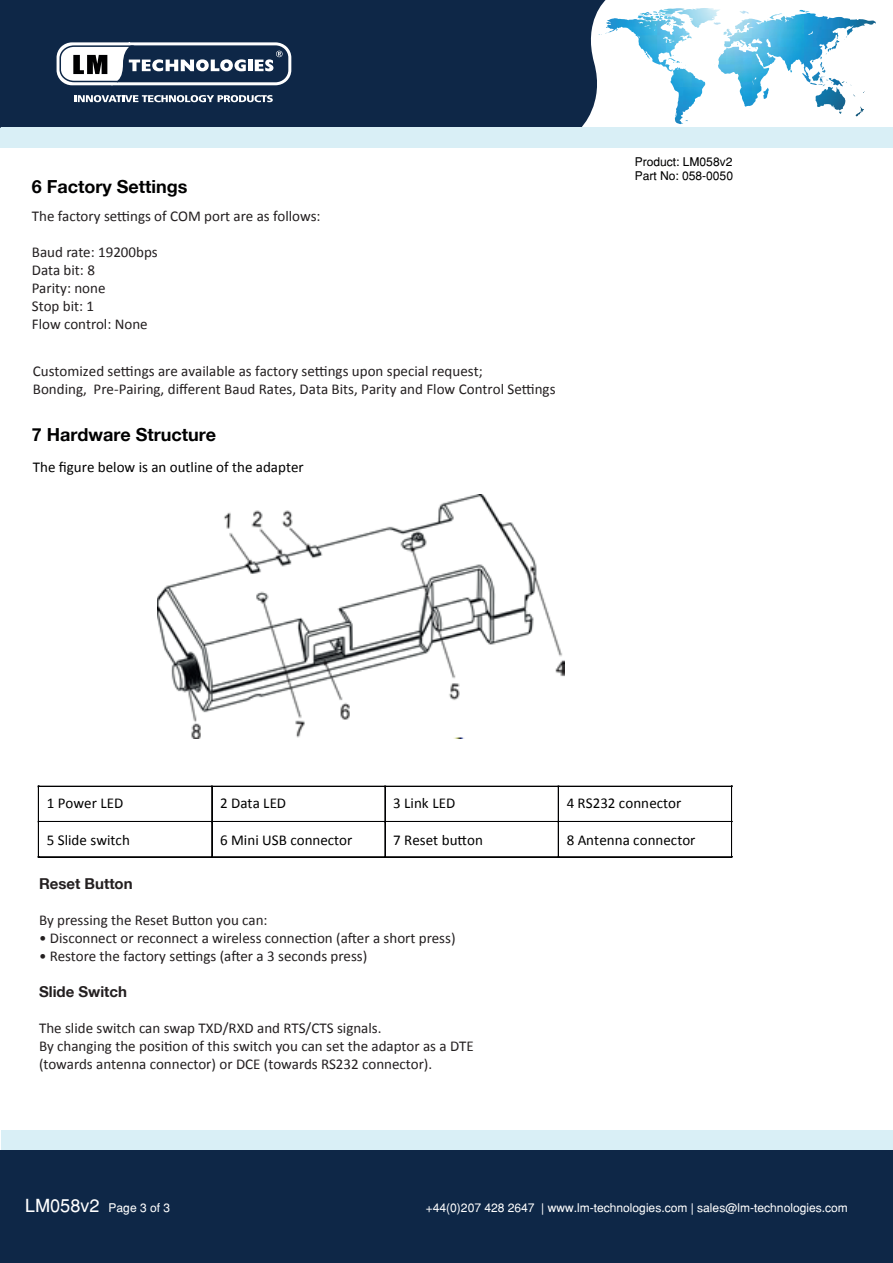
<style>
.page{position:relative;width:893px;height:1263px;background:#fff}
.page>*{position:absolute;margin:0;border:0;box-sizing:border-box;transform-origin:0 0}
.t1{font:700 18px "Helvetica 75";color:#000001}
.t2{font:15px/18px "Calibri";color:#231f20}
.t3{font:15px "Calibri";color:#000001}
.t4{font:700 15px "Helvetica 75";color:#231f20}
.t5{font:12px "Helvetica";color:#fff}
.t6{font:12px/14.4px "Helvetica";color:#000001}
.s1{font-size:18px}
</style>
<div class="page">
<img style="left:672px;top:16px;width:4px;height:10px">
<img style="left:815px;top:87px;width:30px;height:24px">
<div style="left:1px;top:1130px;width:892px;height:20px;background:#d9eff6"></div>
<div style="left:0;top:0;width:606px;height:128px;background:#0e2747"></div>
<svg style="left:46px;top:31px;width:255px;height:71px"></svg>
<svg style="left:598px;top:27px;width:7px;height:8px"></svg>
<svg style="left:683px;top:35px;width:9px;height:3px"></svg>
<img style="left:605px;top:18px;width:69px;height:62px">
<img style="left:659px;top:8px;width:17px;height:6px">
<svg style="left:637px;top:11px;width:35px;height:16px"></svg>
<svg style="left:667px;top:55px;width:19px;height:14px"></svg>
<img style="left:676px;top:8px;width:44px;height:20px">
<svg style="left:713px;top:22px;width:19px;height:14px"></svg>
<img style="left:735px;top:13px;width:74px;height:19px">
<svg style="left:739px;top:28px;width:8px;height:4px"></svg>
<svg style="left:739px;top:11px;width:10px;height:3px"></svg>
<svg style="left:767px;top:14px;width:15px;height:7px"></svg>
<img style="left:769px;top:14px;width:14px;height:5px">
<svg style="left:799px;top:10px;width:11px;height:3px"></svg>
<svg style="left:856px;top:107px;width:8px;height:9px"></svg>
<svg style="left:763px;top:88px;width:6px;height:11px"></svg>
<svg style="left:810px;top:36px;width:42px;height:50px"></svg>
<div style="left:1px;top:128px;width:892px;height:20px;background:#d9eff6"></div>
<div style="left:0;top:1150px;width:892px;height:113px;background:#0e2747"></div>
<img style="left:158px;top:494px;width:406px;height:245px">
<hr style="left:39px;top:786px;width:173px;height:1px;background:#000001">
<hr style="left:212px;top:786px;width:173px;height:1px;background:#000001">
<hr style="left:386px;top:786px;width:172px;height:1px;background:#000001">
<hr style="left:559px;top:786px;width:173px;height:1px;background:#000001">
<hr style="left:38px;top:787px;width:1px;height:34px;background:#000001">
<hr style="left:212px;top:787px;width:1px;height:34px;background:#000001">
<hr style="left:211px;top:787px;width:1px;height:34px;background:#000001">
<hr style="left:385px;top:787px;width:1px;height:34px;background:#000001">
<hr style="left:558px;top:787px;width:1px;height:34px;background:#000001">
<hr style="left:732px;top:787px;width:1px;height:34px;background:#000001">
<hr style="left:731px;top:787px;width:1px;height:34px;background:#000001">
<hr style="left:39px;top:821px;width:173px;height:1px;background:#000001">
<hr style="left:212px;top:821px;width:173px;height:1px;background:#000001">
<hr style="left:386px;top:821px;width:172px;height:1px;background:#000001">
<hr style="left:559px;top:821px;width:173px;height:1px;background:#000001">
<hr style="left:38px;top:822px;width:1px;height:35px;background:#000001">
<hr style="left:39px;top:857px;width:173px;height:1px;background:#000001">
<hr style="left:39px;top:856px;width:173px;height:1px;background:#000001">
<hr style="left:212px;top:822px;width:1px;height:35px;background:#000001">
<hr style="left:211px;top:822px;width:1px;height:35px;background:#000001">
<hr style="left:212px;top:857px;width:173px;height:1px;background:#000001">
<hr style="left:212px;top:856px;width:173px;height:1px;background:#000001">
<hr style="left:385px;top:822px;width:1px;height:35px;background:#000001">
<hr style="left:386px;top:857px;width:172px;height:1px;background:#000001">
<hr style="left:386px;top:856px;width:172px;height:1px;background:#000001">
<hr style="left:558px;top:822px;width:1px;height:35px;background:#000001">
<hr style="left:559px;top:857px;width:173px;height:1px;background:#000001">
<hr style="left:559px;top:856px;width:173px;height:1px;background:#000001">
<hr style="left:732px;top:822px;width:1px;height:35px;background:#000001">
<hr style="left:731px;top:822px;width:1px;height:35px;background:#000001">
<p class="t1" style="left:32px;top:175px;width:157px">6 Factory Settings</p>
<p class="t2" style="left:32px;top:207px;width:290px">The factory settings of COM port are as follows:</p>
<p class="t2" style="left:32px;top:243px;width:127px">Baud rate: 19200bps<br>Data bit: 8<br>Parity: none<br>Stop bit: 1<br>Flow control: None</p>
<p class="t2" style="left:33px;top:362px;width:524px">Customized settings are available as factory settings upon special request;<br>Bonding, Pre-Pairing, different Baud Rates, Data Bits, Parity and Flow Control Settings</p>
<p class="t1" style="left:32px;top:423px;width:186px">7 Hardware Structure</p>
<p class="t3" style="left:33px;top:458px;width:272px">The figure below is an outline of the adapter</p>
<p class="t6" style="left:635px;top:154px;width:100px">Product: LM058v2<br>Part No: 058-0050</p>
<p class="t3" style="left:47px;top:794px;width:78px">1 Power LED</p>
<p class="t3" style="left:220px;top:794px;width:68px">2 Data LED</p>
<p class="t3" style="left:393px;top:794px;width:63px">3 Link LED</p>
<p class="t3" style="left:567px;top:794px;width:116px">4 RS232 connector</p>
<p class="t3" style="left:47px;top:830px;width:85px">5 Slide switch</p>
<p class="t3" style="left:220px;top:830px;width:134px">6 Mini USB connector</p>
<p class="t3" style="left:393px;top:830px;width:91px">7 Reset button</p>
<p class="t3" style="left:567px;top:830px;width:130px">8 Antenna connector</p>
<p class="t4" style="left:39px;top:874px;width:95px">Reset Button</p>
<p class="t2" style="left:39px;top:911px;width:230px">By pressing the Reset Button you can:</p>
<p class="t2" style="left:39px;top:929px;width:418px">• Disconnect or reconnect a wireless connection (after a short press)</p>
<p class="t2" style="left:39px;top:947px;width:330px">• Restore the factory settings (after a 3 seconds press)</p>
<p class="t4" style="left:39px;top:982px;width:90px">Slide Switch</p>
<p class="t2" style="left:39px;top:1019px;width:436px">The slide switch can swap TXD/RXD and RTS/CTS signals.<br>By changing the position of this switch you can set the adaptor as a DTE (towards antenna connector) or DCE (towards RS232 connector).</p>
<p class="t5" style="left:25px;top:1200px;width:146px"><span class="s1">LM058v2</span> Page 3 of 3</p>
<p class="t5" style="left:426px;top:1200px;width:424px">+44(0)207 428 2647 | www.lm-technologies.com | sales@lm-technologies.com</p>
</div>
